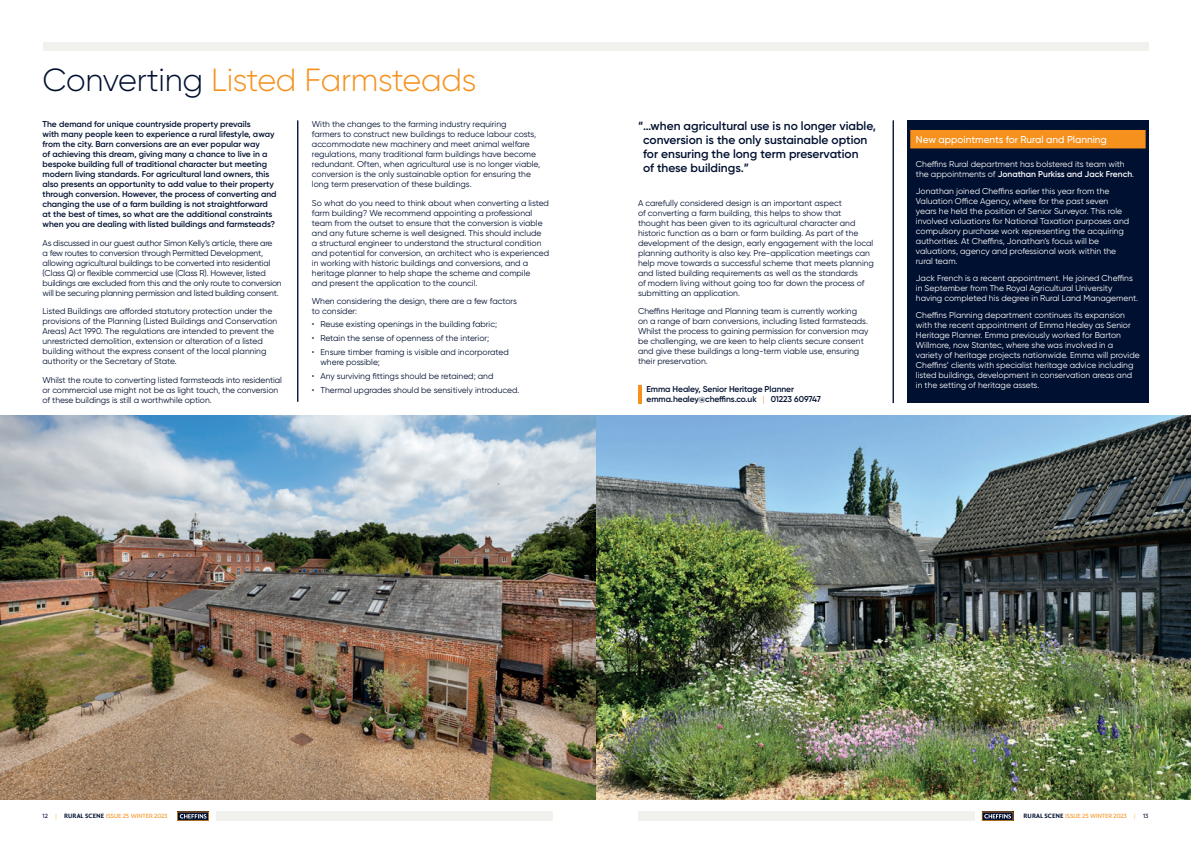
<style>
.page{position:relative;width:1191px;height:842px;background:#fff}
.page>*{position:absolute;margin:0;border:0;box-sizing:border-box;transform-origin:0 0}
.t1{font:300 32px "Gilroy";letter-spacing:-.01em;color:#f6911e}
.t2{font:600 12px/14px "Gilroy";color:#001030}
.t3{font:500 10px "Gilroy";color:#fff}
.t4{font:8.5px/10px "Gilroy";color:#001030}
.t5{font:8.5px/10px "Gilroy";color:#fff}
.t6{font:600 8.5px/10px "Gilroy";color:#001030}
.t7{font:8.5px/10px "Gilroy";letter-spacing:-.02em;color:#001030}
.t8{font:500 6px "Gilroy";letter-spacing:.01em;color:#f6911e}
.t9{font:500 6px "Gilroy";color:#001030}
.t10{font:300 6px "Gilroy";color:#f6911e}
.s1{color:#001030}
.s2{font-weight:400;color:#f6911e}
.s3{font-weight:600}
.s4{font-weight:300}
.s5{font-family:"Quadraat Sans";font-weight:700;font-size:6.7px;color:#001030}
</style>
<div class="page">
<svg style="left:981px;top:812px;width:32px;height:9px"></svg>
<svg style="left:177px;top:812px;width:32px;height:9px"></svg>
<div style="left:216px;top:812px;width:337px;height:9px;background:#f1f1ee"></div>
<div style="left:638px;top:812px;width:336px;height:9px;background:#f1f1ee"></div>
<hr style="left:297px;top:120px;width:1px;height:282px;background:#001030">
<hr style="left:893px;top:120px;width:1px;height:283px;background:#001030">
<hr style="left:638px;top:386px;width:3px;height:18px;background:#f6911e">
<img style="left:0;top:415px;width:1191px;height:384px">
<div style="left:907px;top:120px;width:241px;height:283px;background:#001030"></div>
<div style="left:910px;top:130px;width:235px;height:18px;background:#f6911e"></div>
<div style="left:43px;top:43px;width:1105px;height:8px;background:#f1f1ee"></div>
<h1 class="t1" style="left:43px;top:60px;width:435px"><span class="s1">Converting</span> Listed Farmsteads</h1>
<p class="t6" style="left:43px;top:119px;width:235px">The demand for unique countryside property prevails<br>with many people keen to experience a rural lifestyle, away from the city. Barn conversions are an ever popular way<br>of achieving this dream, giving many a chance to live in a bespoke building full of traditional character but meeting modern living standards. For agricultural land owners, this also presents an opportunity to add value to their property through conversion. However, the process of converting and changing the use of a farm building is not straightforward at the best of times, so what are the additional constraints when you are dealing with listed buildings and farmsteads?</p>
<p class="t7" style="left:43px;top:238px;width:241px">As discussed in our guest author Simon Kelly’s article, there are<br>a few routes to conversion through Permitted Development, allowing agricultural buildings to be converted into residential (Class Q) or flexible commercial use (Class R). However, listed buildings are excluded from this and the only route to conversion will be securing planning permission and listed building consent.</p>
<p class="t4" style="left:43px;top:306px;width:236px">Listed Buildings are afforded statutory protection under the provisions of the Planning (Listed Buildings and Conservation Areas) Act 1990. The regulations are intended to prevent the unrestricted demolition, extension or alteration of a listed building without the express consent of the local planning authority or the Secretary of State.</p>
<p class="t4" style="left:43px;top:375px;width:241px">Whilst the route to converting listed farmsteads into residential or commercial use might not be as light touch, the conversion of these buildings is still a worthwhile option.</p>
<p class="t4" style="left:312px;top:119px;width:230px">With the changes to the farming industry requiring<br>farmers to construct new buildings to reduce labour costs, accommodate new machinery and meet animal welfare regulations, many traditional farm buildings have become redundant. Often, when agricultural use is no longer viable, conversion is the only sustainable option for ensuring the long term preservation of these buildings.</p>
<p class="t4" style="left:312px;top:198px;width:239px">So what do you need to think about when converting a listed farm building? We recommend appointing a professional team from the outset to ensure that the conversion is viable and any future scheme is well designed. This should include<br>a structural engineer to understand the structural condition and potential for conversion, an architect who is experienced in working with historic buildings and conversions, and a heritage planner to help shape the scheme and compile<br>and present the application to the council.</p>
<p class="t4" style="left:312px;top:296px;width:206px">When considering the design, there are a few factors to consider:</p>
<p class="t4" style="left:312px;top:319px;width:187px">• Reuse existing openings in the building fabric;</p>
<p class="t4" style="left:312px;top:333px;width:179px">• Retain the sense of openness of the interior;</p>
<p class="t4" style="left:320px;top:347px;width:190px;text-indent:-8px">• Ensure timber framing is visible and incorporated where possible;</p>
<p class="t4" style="left:312px;top:371px;width:183px">• Any surviving fittings should be retained; and</p>
<p class="t4" style="left:312px;top:385px;width:209px">• Thermal upgrades should be sensitively introduced.</p>
<h2 class="t2" style="left:643px;top:118px;width:234px;text-indent:-5px">“…when agricultural use is no longer viable, conversion is the only sustainable option for ensuring the long term preservation<br>of these buildings.”</h2>
<p class="t4" style="left:638px;top:198px;width:237px">A carefully considered design is an important aspect<br>of converting a farm building, this helps to show that thought has been given to its agricultural character and historic function as a barn or farm building. As part of the development of the design, early engagement with the local planning authority is also key. Pre-application meetings can help move towards a successful scheme that meets planning and listed building requirements as well as the standards<br>of modern living without going too far down the process of submitting an application.</p>
<p class="t4" style="left:638px;top:306px;width:232px">Cheffins Heritage and Planning team is currently working on a range of barn conversions, including listed farmsteads.<br>Whilst the process to gaining permission for conversion may be challenging, we are keen to help clients secure consent and give these buildings a long-term viable use, ensuring their preservation.</p>
<p class="t6" style="left:646px;top:384px;width:176px">Emma Healey, Senior Heritage Planner emma.healey@cheffins.co.uk <span class="s2">|</span> 01223 609747</p>
<p class="t3" style="left:916px;top:133px;width:192px">New appointments for Rural and Planning</p>
<p class="t5" style="left:916px;top:159px;width:220px">Cheffins Rural department has bolstered its team with the appointments of <span class="s3">Jonathan Purkiss and Jack French</span>.</p>
<p class="t5" style="left:916px;top:186px;width:215px">Jonathan joined Cheffins earlier this year from the Valuation Office Agency, where for the past seven years he held the position of Senior Surveyor. This role involved valuations for National Taxation purposes and compulsory purchase work representing the acquiring authorities. At Cheffins, Jonathan’s focus will be valuations, agency and professional work within the rural team.</p>
<p class="t5" style="left:916px;top:273px;width:224px">Jack French is a recent appointment. He joined Cheffins in September from The Royal Agricultural University having completed his degree in Rural Land Management.</p>
<p class="t5" style="left:916px;top:310px;width:225px">Cheffins Planning department continues its expansion with the recent appointment of Emma Healey as Senior Heritage Planner. Emma previously worked for Barton Willmore, now Stantec, where she was involved in a variety of heritage projects nationwide. Emma will provide Cheffins’ clients with specialist heritage advice including listed buildings, development in conservation areas and in the setting of heritage assets.</p>
<p class="t8" style="left:43px;top:813px;width:126px"><span class="s1">12</span> <span class="s4">|</span> <span class="s5">RURAL SCENE</span> ISSUE 25 WINTER 2023</p>
<p class="t8" style="left:1023px;top:813px;width:105px"><span class="s5">RURAL SCENE</span> ISSUE 25 WINTER 2023</p>
<p class="t10" style="left:1134px;top:812px;width:3px">|</p>
<p class="t9" style="left:1143px;top:813px;width:7px">13</p>
</div>
